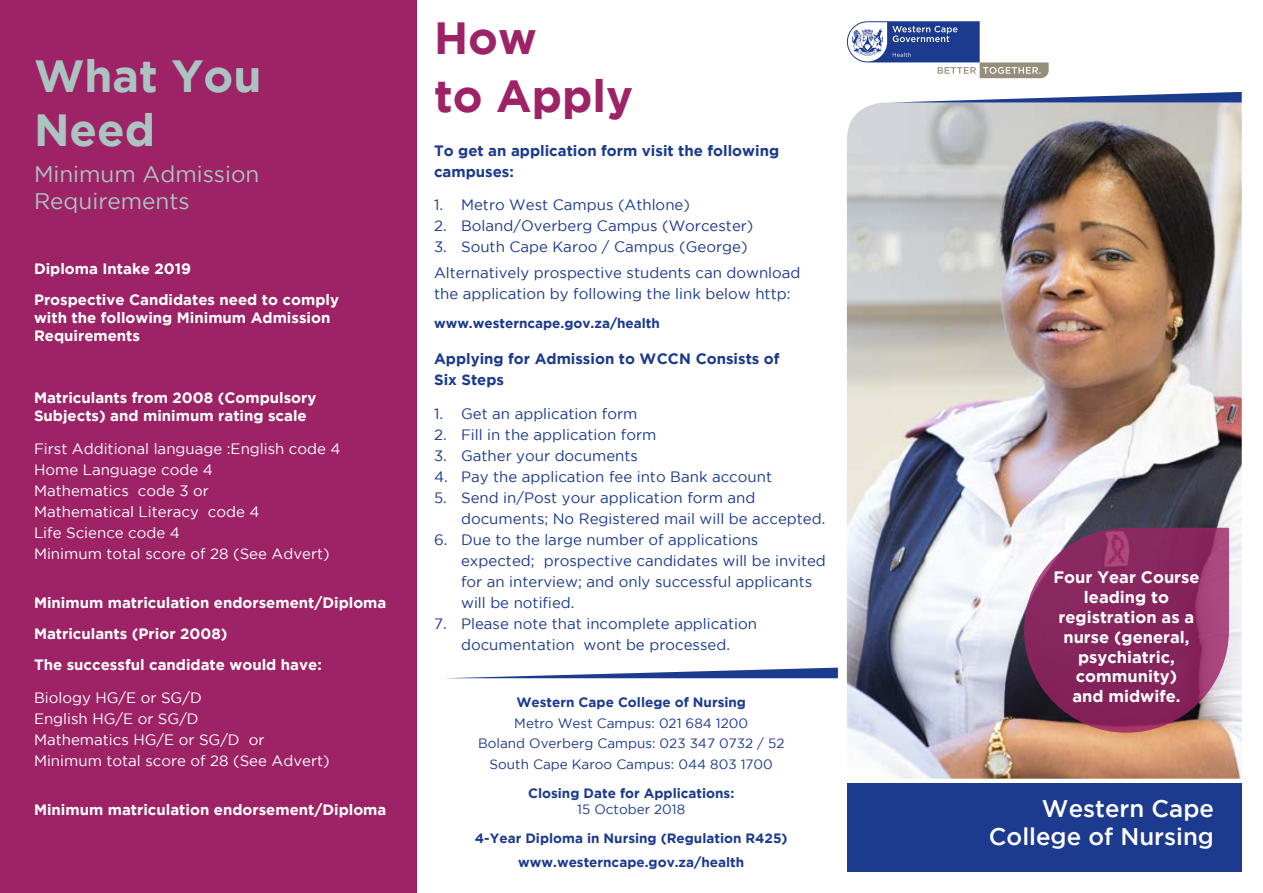
<style>
.page{position:relative;width:1263px;height:893px;background:#fff}
.page>*{position:absolute;margin:0;border:0;box-sizing:border-box;transform-origin:0 0}
.t1{font:700 45px/54px "Gotham";color:#abc3c1}
.t2{font:700 45px/58.2px "Gotham";color:#9d2366}
.t3{font:500 24px/28.8px "Gotham";color:#fff;text-align:right}
.t4{font:22.5px/27px "Gotham";color:#abc3c1}
.t5{font:700 16.5px/19.8px "Gotham";color:#fff;text-align:center}
.t6{font:15px/21px "Gotham";color:#1c3a8e}
.t7{font:700 15px/30.8px "Gotham";color:#fff}
.t8{font:15px/21px "Gotham";color:#fff}
.t9{font:700 15px/21px "Gotham";color:#1c3a8e}
.t10{font:700 13.5px/24.8px "Gotham";color:#1c3a8e;text-align:center}
.t11{font:13.5px/20.4px "Gotham";color:#1c3a8e;text-align:center}
</style>
<div class="page">
<div style="left:0;top:0;width:416px;height:893px;background:#9d2366"></div>
<svg style="left:847px;top:21px;width:202px;height:57px"></svg>
<img style="left:847px;top:103px;width:395px;height:676px">
<svg style="left:1024px;top:528px;width:205px;height:205px;background:#903c69"></svg>
<div style="left:847px;top:783px;width:395px;height:89px;background:#1c3a8e"></div>
<svg style="left:890px;top:92px;width:352px;height:11px"></svg>
<svg style="left:455px;top:668px;width:383px;height:10px"></svg>
<h1 class="t1" style="left:34px;top:48px;width:229px">What You<br>Need</h1>
<h3 class="t4" style="left:34px;top:160px;width:227px">Minimum Admission<br>Requirements</h3>
<p class="t7" style="left:34px;top:253px;width:306px">Diploma Intake 2019<br>Prospective Candidates need to comply</p>
<p class="t7" style="left:34px;top:308px;width:298px;line-height:18px">with the following Minimum Admission<br>Requirements</p>
<p class="t7" style="left:34px;top:388px;width:284px;line-height:18px">Matriculants from 2008 (Compulsory<br>Subjects) and minimum rating scale</p>
<p class="t8" style="left:34px;top:438px;width:308px">First Additional language :English code 4<br>Home Language code 4<br>Mathematics code 3 or<br>Mathematical Literacy code 4<br>Life Science code 4<br>Minimum total score of 28 (See Advert)</p>
<p class="t7" style="left:34px;top:587px;width:354px">Minimum matriculation endorsement/Diploma<br>Matriculants (Prior 2008)<br>The successful candidate would have:</p>
<p class="t8" style="left:34px;top:687px;width:297px">Biology HG/E or SG/D<br>English HG/E or SG/D<br>Mathematics HG/E or SG/D or<br>Minimum total score of 28 (See Advert)</p>
<p class="t7" style="left:34px;top:794px;width:354px">Minimum matriculation endorsement/Diploma</p>
<h1 class="t2" style="left:434px;top:8px;width:200px">How<br>to Apply</h1>
<p class="t9" style="left:434px;top:139px;width:347px">To get an application form visit the following campuses:</p>
<p class="t6" style="left:434px;top:194px;width:257px">1. Metro West Campus (Athlone)</p>
<p class="t6" style="left:434px;top:215px;width:321px">2. Boland/Overberg Campus (Worcester)</p>
<p class="t6" style="left:434px;top:234px;width:368px;line-height:25.2px">3. South Cape Karoo / Campus (George)<br>Alternatively prospective students can download</p>
<p class="t6" style="left:434px;top:283px;width:358px">the application by following the link below http:</p>
<p class="t10" style="left:434px;top:311px;width:227px">www.westerncape.gov.za/health</p>
<p class="t9" style="left:434px;top:348px;width:235px">Applying for Admission to Wccn</p>
<p class="t9" style="left:696px;top:348px;width:85px">Consists of</p>
<p class="t9" style="left:434px;top:369px;width:72px">Six Steps</p>
<p class="t6" style="left:434px;top:403px;width:205px">1. Get an application form</p>
<p class="t6" style="left:434px;top:424px;width:224px">2. Fill in the application form</p>
<p class="t6" style="left:434px;top:445px;width:205px">3. Gather your documents</p>
<p class="t6" style="left:434px;top:466px;width:339px">4. Pay the application fee into Bank account</p>
<p class="t6" style="left:461px;top:487px;width:366px;text-indent:-27px">5. Send in/Post your application form and documents; No Registered mail will be accepted.</p>
<p class="t6" style="left:461px;top:529px;width:366px;text-indent:-27px">6. Due to the large number of applications expected; prospective candidates will be invited for an interview; and only successful applicants will be notified.</p>
<p class="t6" style="left:434px;top:613px;width:324px;text-align:center">7. Please note that incomplete application documentation wont be processed.</p>
<p class="t10" style="left:516px;top:690px;width:231px">Western Cape College of Nursing</p>
<p class="t11" style="left:478px;top:713px;width:308px">Metro West Campus: 021 684 1200<br>Boland Overberg Campus: 023 347 0732 / 52<br>South Cape Karoo Campus: 044 803 1700</p>
<p class="t10" style="left:528px;top:780px;width:208px">Closing Date for Applications:</p>
<p class="t11" style="left:577px;top:799px;width:110px">15 October 2018</p>
<p class="t10" style="left:475px;top:825px;width:314px">4-Year Diploma in Nursing (Regulation R425) www.westerncape.gov.za/health</p>
<p class="t5" style="left:1053px;top:567px;width:148px">Four Year Course leading to registration as a nurse (general, psychiatric, community)<br>and midwife.</p>
<h2 class="t3" style="left:989px;top:793px;width:227px">Western Cape<br>College of Nursing</h2>
</div>
